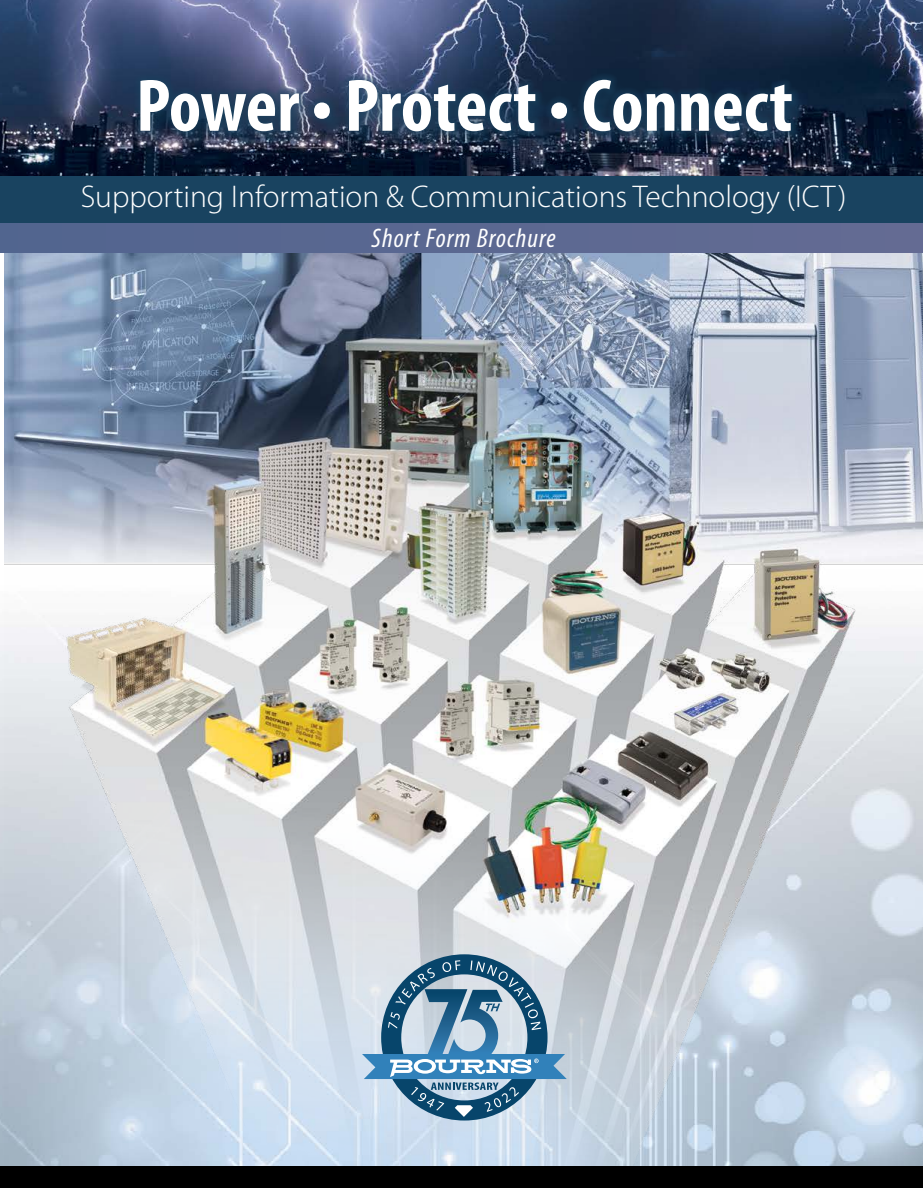
<style>
.page{position:relative;width:923px;height:1188px;background:#fff}
.page>*{position:absolute;margin:0;border:0;box-sizing:border-box;transform-origin:0 0}
.t1{font:700 condensed 75px "Myriad Pro";color:#fff}
.t2{font:300 31.5px "Myriad Pro";color:#fff}
.t3{font:italic condensed 27px "Myriad Pro";letter-spacing:.04em;color:#fff}
</style>
<div class="page">
<img style="left:4px;top:253px;width:918px;height:913px">
<div style="left:0;top:1166px;width:922px;height:22px;background:#000"></div>
<div style="left:0;top:222px;width:922px;height:31px;background:#5b6891"></div>
<div style="left:0;top:175px;width:922px;height:48px;background:#194360"></div>
<img style="left:0;top:0;width:922px;height:176px">
<div style="left:143px;top:82px;width:667px;height:68px;background:#194360;opacity:.49"></div>
<div style="left:134px;top:73px;width:664px;height:65px;background:#194360;opacity:.8"></div>
<svg style="left:362px;top:954px;width:204px;height:167px;background:#89aac1"></svg>
<h1 class="t1" style="left:136px;top:64px;width:658px">Power • Protect • Connect</h1>
<p class="t2" style="left:81px;top:179px;width:767px">Supporting Information &amp; Communications Technology (ICT)</p>
<p class="t3" style="left:371px;top:223px;width:185px">Short Form Brochure</p>
</div>
